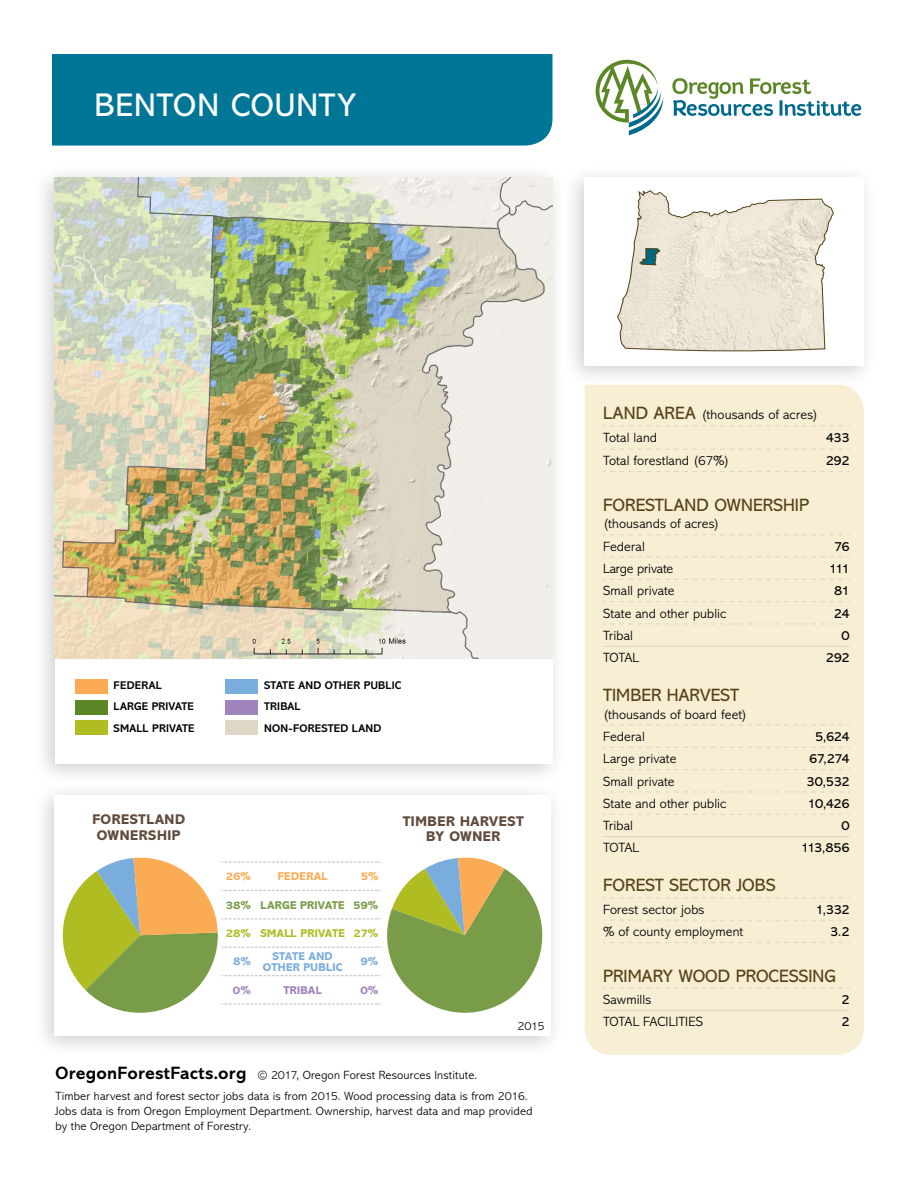
<style>
.page{position:relative;width:918px;height:1188px;background:#fff}
.page>*{position:absolute;margin:0;border:0;box-sizing:border-box;transform-origin:0 0}
.t1{font:33px "Abadi MT Std";letter-spacing:.035em;color:#fff}
.t2{font:18px "Abadi MT Std";letter-spacing:.005em;color:#574319}
.t3{font:800 14.1px/15.6px "Abadi MT Std";letter-spacing:.035em;color:#604b3c;text-align:center}
.t4{font:300 13.5px/22.4px "Abadi MT Std";letter-spacing:.01em;color:#000}
.t5{font:13.5px "Abadi MT Std";letter-spacing:-.025em;color:#000}
.t6{font:300 13.5px "Abadi MT Std";letter-spacing:-.01em;color:#000}
.t7{font:300 12px/20.4px "Abadi MT Std";letter-spacing:.015em;color:#000}
.t8{font:800 11.4px/11.4px "Abadi MT Std";letter-spacing:.01em;color:#79addd;text-align:center}
.t9{font:800 11.4px "Abadi MT Std";letter-spacing:.01em;color:#799c49}
.t10{font:800 11.4px "Abadi MT Std";letter-spacing:.01em;color:#afbc22}
.t11{font:800 11.4px "Abadi MT Std";letter-spacing:.025em;color:#faab54}
.t12{font:800 11.4px "Abadi MT Std";letter-spacing:.01em;color:#9f84bd}
.t13{font:700 11.25px/21.8px "Abadi MT Std";letter-spacing:.015em;color:#000}
.s1{font-weight:700;font-size:18px}
.s2{font-weight:400;font-size:18px;color:#574319}
</style>
<div class="page">
<div style="left:32px;top:163px;width:534px;height:624px;background:#000;opacity:.2"></div>
<div style="left:55px;top:177px;width:498px;height:587px;background:#fff"></div>
<div style="left:561px;top:163px;width:317px;height:226px;background:#000;opacity:.2"></div>
<div style="left:585px;top:177px;width:279px;height:188px;background:#fff"></div>
<div style="left:52px;top:54px;width:501px;height:92px;background:#007697"></div>
<svg style="left:672px;top:78px;width:189px;height:38px"></svg>
<svg style="left:596px;top:60px;width:67px;height:75px"></svg>
<div style="left:32px;top:781px;width:532px;height:277px;background:#000;opacity:.2"></div>
<div style="left:55px;top:795px;width:496px;height:240px;background:#fff"></div>
<div style="left:76px;top:700px;width:32px;height:14px;background:#5c8727"></div>
<div style="left:76px;top:679px;width:32px;height:15px;background:#faab54"></div>
<div style="left:76px;top:720px;width:32px;height:15px;background:#afbc22"></div>
<div style="left:225px;top:679px;width:32px;height:15px;background:#79addd"></div>
<div style="left:225px;top:700px;width:32px;height:14px;background:#9f84bd"></div>
<div style="left:225px;top:720px;width:32px;height:15px;background:#dfd7c6"></div>
<div style="left:585px;top:385px;width:279px;height:670px;background:#f7eed4"></div>
<img style="left:54px;top:177px;width:499px;height:482px">
<svg style="left:387px;top:858px;width:155px;height:155px"></svg>
<svg style="left:63px;top:858px;width:318px;height:155px"></svg>
<svg style="left:603px;top:425px;width:247px;height:1px"></svg>
<svg style="left:603px;top:449px;width:247px;height:1px"></svg>
<svg style="left:603px;top:471px;width:247px;height:1px"></svg>
<svg style="left:603px;top:534px;width:247px;height:1px"></svg>
<svg style="left:603px;top:556px;width:247px;height:2px"></svg>
<svg style="left:603px;top:579px;width:247px;height:1px"></svg>
<svg style="left:603px;top:601px;width:247px;height:1px"></svg>
<svg style="left:603px;top:623px;width:247px;height:2px"></svg>
<svg style="left:603px;top:747px;width:247px;height:1px"></svg>
<svg style="left:603px;top:769px;width:247px;height:1px"></svg>
<svg style="left:603px;top:791px;width:247px;height:2px"></svg>
<svg style="left:603px;top:814px;width:247px;height:1px"></svg>
<svg style="left:603px;top:897px;width:247px;height:1px"></svg>
<svg style="left:603px;top:920px;width:247px;height:1px"></svg>
<svg style="left:603px;top:942px;width:247px;height:1px"></svg>
<svg style="left:603px;top:988px;width:247px;height:1px"></svg>
<hr style="left:603px;top:646px;width:175px;height:1px;background:#dfd7c6">
<hr style="left:778px;top:646px;width:72px;height:1px;background:#dfd7c6">
<hr style="left:603px;top:836px;width:175px;height:1px;background:#dfd7c6">
<hr style="left:778px;top:836px;width:72px;height:1px;background:#dfd7c6">
<hr style="left:603px;top:1010px;width:175px;height:1px;background:#dfd7c6">
<hr style="left:778px;top:1010px;width:72px;height:1px;background:#dfd7c6">
<svg style="left:603px;top:724px;width:247px;height:2px"></svg>
<svg style="left:617px;top:190px;width:217px;height:161px"></svg>
<h1 class="t1" style="left:94px;top:86px;width:263px">BENTON COUNTY</h1>
<p class="t13" style="left:114px;top:674px;width:83px">FEDERAL<br>LARGE PRIVATE<br>SMALL PRIVATE</p>
<p class="t13" style="left:264px;top:674px;width:139px">STATE AND OTHER PUBLIC<br>TRIBAL<br>NON-FORESTED LAND</p>
<p class="t3" style="left:92px;top:812px;width:94px">FORESTLAND<br>OWNERSHIP</p>
<p class="t3" style="left:403px;top:814px;width:123px">TIMBER HARVEST<br>BY OWNER</p>
<p class="t11" style="left:226px;top:870px;width:27px">26%</p>
<p class="t9" style="left:226px;top:899px;width:27px">38%</p>
<p class="t10" style="left:226px;top:927px;width:27px">28%</p>
<p class="t8" style="left:233px;top:956px;width:19px">8%</p>
<p class="t12" style="left:233px;top:984px;width:19px">0%</p>
<p class="t11" style="left:278px;top:870px;width:51px">FEDERAL</p>
<p class="t9" style="left:261px;top:899px;width:86px">LARGE PRIVATE</p>
<p class="t10" style="left:260px;top:927px;width:86px">SMALL PRIVATE</p>
<p class="t8" style="left:263px;top:950px;width:81px">STATE AND<br>OTHER PUBLIC</p>
<p class="t12" style="left:283px;top:984px;width:40px">TRIBAL</p>
<p class="t11" style="left:361px;top:870px;width:19px">5%</p>
<p class="t9" style="left:353px;top:899px;width:27px">59%</p>
<p class="t10" style="left:354px;top:927px;width:26px">27%</p>
<p class="t8" style="left:361px;top:956px;width:19px">9%</p>
<p class="t12" style="left:360px;top:984px;width:19px">0%</p>
<p class="t7" style="left:518px;top:1016px;width:28px">2015</p>
<p class="t7" style="left:55px;top:1065px;width:474px"><span class="s1">OregonForestFacts.org</span> © 2017, Oregon Forest Resources Institute.<br>Timber harvest and forest sector jobs data is from 2015. Wood processing data is from 2016.</p>
<p class="t7" style="left:55px;top:1103px;width:479px;line-height:15px">Jobs data is from Oregon Employment Department. Ownership, harvest data and map provided by the Oregon Department of Forestry.</p>
<p class="t4" style="left:603px;top:404px;width:217px;line-height:22.8px"><span class="s2">LAND AREA</span> (thousands of acres)<br>Total land</p>
<p class="t5" style="left:826px;top:430px;width:25px">433</p>
<p class="t4" style="left:603px;top:450px;width:128px">Total forestland (67%)</p>
<p class="t5" style="left:826px;top:453px;width:25px">292</p>
<h2 class="t2" style="left:603px;top:495px;width:208px">FORESTLAND OWNERSHIP</h2>
<p class="t4" style="left:603px;top:513px;width:118px">(thousands of acres)<br>Federal</p>
<p class="t5" style="left:834px;top:539px;width:17px">76</p>
<p class="t6" style="left:603px;top:561px;width:72px">Large private</p>
<p class="t5" style="left:829px;top:561px;width:22px">111</p>
<p class="t4" style="left:603px;top:580px;width:73px">Small private</p>
<p class="t5" style="left:834px;top:583px;width:17px">81</p>
<p class="t4" style="left:603px;top:602px;width:125px">State and other public</p>
<p class="t5" style="left:834px;top:606px;width:17px">24</p>
<p class="t4" style="left:603px;top:624px;width:31px">Tribal</p>
<p class="t5" style="left:841px;top:628px;width:10px">0</p>
<p class="t4" style="left:603px;top:647px;width:38px">TOTAL</p>
<p class="t5" style="left:826px;top:650px;width:25px">292</p>
<h2 class="t2" style="left:603px;top:685px;width:138px">TIMBER HARVEST</h2>
<p class="t4" style="left:603px;top:703px;width:146px">(thousands of board feet)<br>Federal</p>
<p class="t5" style="left:815px;top:729px;width:36px">5,624</p>
<p class="t4" style="left:603px;top:748px;width:75px">Large private</p>
<p class="t5" style="left:809px;top:751px;width:42px">67,274</p>
<p class="t4" style="left:603px;top:770px;width:73px">Small private</p>
<p class="t5" style="left:807px;top:774px;width:44px">30,532</p>
<p class="t4" style="left:603px;top:792px;width:125px">State and other public</p>
<p class="t5" style="left:808px;top:796px;width:44px">10,426</p>
<p class="t4" style="left:603px;top:815px;width:31px">Tribal</p>
<p class="t5" style="left:841px;top:818px;width:10px">0</p>
<p class="t4" style="left:603px;top:837px;width:38px">TOTAL</p>
<p class="t5" style="left:801px;top:840px;width:50px">113,856</p>
<h2 class="t2" style="left:603px;top:875px;width:174px">FOREST SECTOR JOBS</h2>
<p class="t4" style="left:603px;top:898px;width:103px">Forest sector jobs</p>
<p class="t5" style="left:815px;top:902px;width:36px">1,332</p>
<p class="t4" style="left:603px;top:921px;width:142px">% of county employment</p>
<p class="t5" style="left:830px;top:924px;width:21px">3.2</p>
<h2 class="t2" style="left:603px;top:966px;width:234px">PRIMARY WOOD PROCESSING</h2>
<p class="t4" style="left:603px;top:989px;width:50px">Sawmills</p>
<p class="t5" style="left:841px;top:992px;width:10px">2</p>
<p class="t4" style="left:603px;top:1011px;width:101px">TOTAL FACILITIES</p>
<p class="t5" style="left:841px;top:1014px;width:10px">2</p>
</div>
